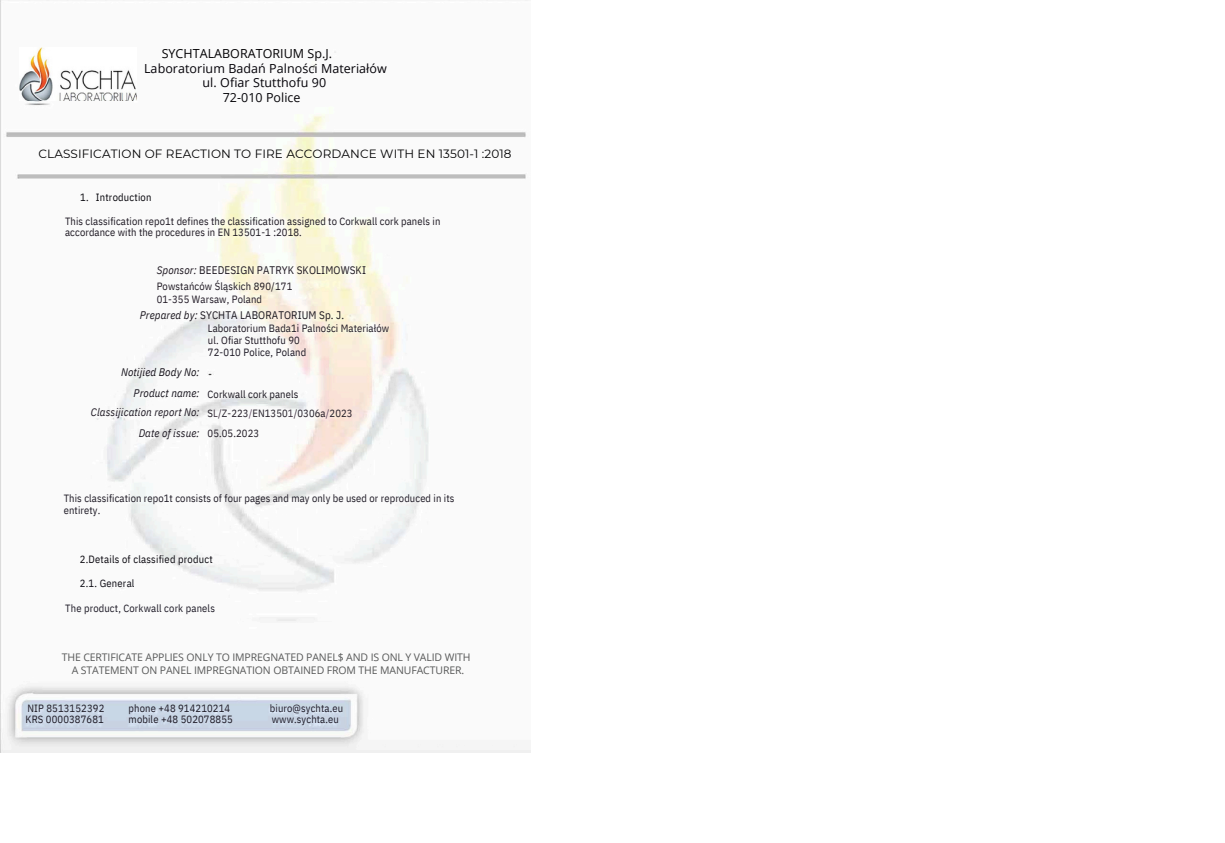
<style>
.page{position:relative;width:1225px;height:843px;background:#fff}
.page>*{position:absolute;margin:0;border:0;box-sizing:border-box;transform-origin:0 0}
.t1{font:12.5px "Open Sans";letter-spacing:.005em;color:#040208}
.t2{font:12.5px "Open Sans";letter-spacing:.005em;color:#040305}
.t3{font:12.5px "Open Sans";letter-spacing:.005em;color:#050408}
.t4{font:12px "Montserrat";letter-spacing:.01em;color:#000001}
.t5{font:italic 11px "IBM Plex Sans Cond";letter-spacing:.01em;color:#211c26}
.t6{font:11px "IBM Plex Sans Cond";letter-spacing:.01em;color:#1f1922}
.t7{font:11px "IBM Plex Sans Cond";letter-spacing:.01em;color:#1c1820}
.t8{font:italic 11px "IBM Plex Sans Cond";letter-spacing:.01em;color:#16131b}
.t9{font:italic 11px "IBM Plex Sans Cond";letter-spacing:.01em;color:#1a1720}
.t10{font:10.5px/11.2px "IBM Plex Sans Cond";letter-spacing:.01em;color:#1e1923}
.t11{font:10.5px "Open Sans";letter-spacing:-.01em;color:#585959}
.t12{font:10.5px/12px "IBM Plex Sans Cond";letter-spacing:.01em;color:#1e1a25}
.t13{font:10.5px "IBM Plex Sans Cond";letter-spacing:.01em;color:#1e1823}
.t14{font:10.5px "IBM Plex Sans Cond";letter-spacing:.01em;color:#211c26}
.t15{font:10.5px/11.2px "IBM Plex Sans Cond";letter-spacing:.01em;color:#1c1924}
.t16{font:10.5px "IBM Plex Sans Cond";letter-spacing:.015em;color:#1e1b27}
.t17{font:10.5px "IBM Plex Sans Cond";letter-spacing:.02em;color:#0b0910}
.t18{font:10.5px/11.2px "IBM Plex Sans Cond";letter-spacing:.01em;color:#1e1b28}
.t19{font:10.5px/11.2px "IBM Plex Sans Cond";letter-spacing:.015em;color:#1d1a25}
.t20{font:10.5px "IBM Plex Sans Cond";letter-spacing:.015em;color:#1f1922}
.t21{font:10.5px "IBM Plex Sans Cond";letter-spacing:.01em;color:#221b27}
.t22{font:10.5px "IBM Plex Sans Cond";letter-spacing:.015em;color:#1c1824}
.t23{font:10.5px "IBM Plex Sans Cond";letter-spacing:.01em;color:#1a1720}
.t24{font:10.5px "IBM Plex Sans Cond";letter-spacing:.02em;color:#08070d}
.t25{font:10.5px "IBM Plex Sans Cond";letter-spacing:.02em;color:#0d0c14}
.s1{font-style:italic}
.s2{color:#3c303e}
.s3{color:#5e4a62}
</style>
<div class="page">
<img style="left:0;top:0;width:530px;height:751px">
<img style="left:19px;top:47px;width:117px;height:53px">
<h2 class="t2" style="left:162px;top:45px;width:172px">SYCHTALABORATORIUM Sp.J.</h2>
<h2 class="t1" style="left:144px;top:59px;width:244px">Laboratorium Badań Palności Materiałów</h2>
<h2 class="t1" style="left:202px;top:74px;width:125px">ul. Ofiar Stutthofu 90</h2>
<h2 class="t3" style="left:223px;top:89px;width:79px">72-010 Police</h2>
<p class="t4" style="left:39px;top:147px;width:475px">CLASSIFICATION OF REACTION TO FIRE ACCORDANCE WITH EN 13501-1 :2018</p>
<p class="t24" style="left:80px;top:190px;width:10px">1.</p>
<p class="t24" style="left:96px;top:190px;width:57px">Introduction</p>
<p class="t10" style="left:65px;top:215px;width:377px">This classification repo1t defines the classification assigned to Corkwall cork panels in accordance with the procedures in EN 13501-1 :2018.</p>
<p class="t6" style="left:157px;top:262px;width:211px"><span class="s1">Sponsor:</span> BEEDESIGN PATRYK SKOLIMOWSKI</p>
<p class="t20" style="left:157px;top:279px;width:137px">Powstańców Śląskich 890/171</p>
<p class="t21" style="left:157px;top:292px;width:107px">01-355 Warsaw, Poland</p>
<p class="t7" style="left:140px;top:308px;width:206px"><span class="s1">Prepared by:</span> SYCHTA LABORATORIUM Sp. J.</p>
<p class="t13" style="left:208px;top:321px;width:183px">Laboratorium Bada1i Palności Materiałów</p>
<p class="t13" style="left:208px;top:333px;width:93px">ul. Ofiar Stutthofu 90</p>
<p class="t22" style="left:208px;top:345px;width:100px">72-010 Police, Poland</p>
<p class="t8" style="left:121px;top:365px;width:80px">Notijied Body No:</p>
<p class="t9" style="left:134px;top:385px;width:67px">Product name:</p>
<p class="t5" style="left:91px;top:405px;width:110px">Classijication report No:</p>
<h3 class="t5" style="left:139px;top:425px;width:62px">Date of issue:</h3>
<h3 class="t23" style="left:208px;top:387px;width:92px">Corkwall cork panels</h3>
<h3 class="t14" style="left:208px;top:406px;width:146px">S<span class="s2">L/</span>Z-223<span class="s3">/</span>EN1350<span class="s2">1/</span>0306a<span class="s3">/</span>2023</h3>
<p class="t14" style="left:208px;top:426px;width:53px">05.05.2023</p>
<p class="t12" style="left:64px;top:492px;width:392px">This classification repo1t consists of four pages and may only be used or reproduced in its entirety.</p>
<p class="t17" style="left:80px;top:552px;width:134px">2.Details of classified product</p>
<p class="t25" style="left:80px;top:576px;width:56px">2.1. General</p>
<p class="t16" style="left:65px;top:601px;width:151px">The product, Corkwall cork panels</p>
<p class="t11" style="left:62px;top:649px;width:410px">THE CERTIFICATE APPLIES ONLY TO IMPREGNATED PANEL$ AND IS ONL Y VALID WITH</p>
<h1 class="t11" style="left:72px;top:663px;width:394px">A STATEMENT ON PANEL IMPREGNATION OBTAINED FROM THE MANUFACTURER.</h1>
<p class="t19" style="left:26px;top:702px;width:80px">NIP 8513152392<br>KRS 0000387681</p>
<p class="t15" style="left:129px;top:702px;width:106px">phone +48 914210214 mobile +48 502078855</p>
<p class="t18" style="left:270px;top:702px;width:75px">biuro@sychta.eu www.sychta.eu</p>
</div>
